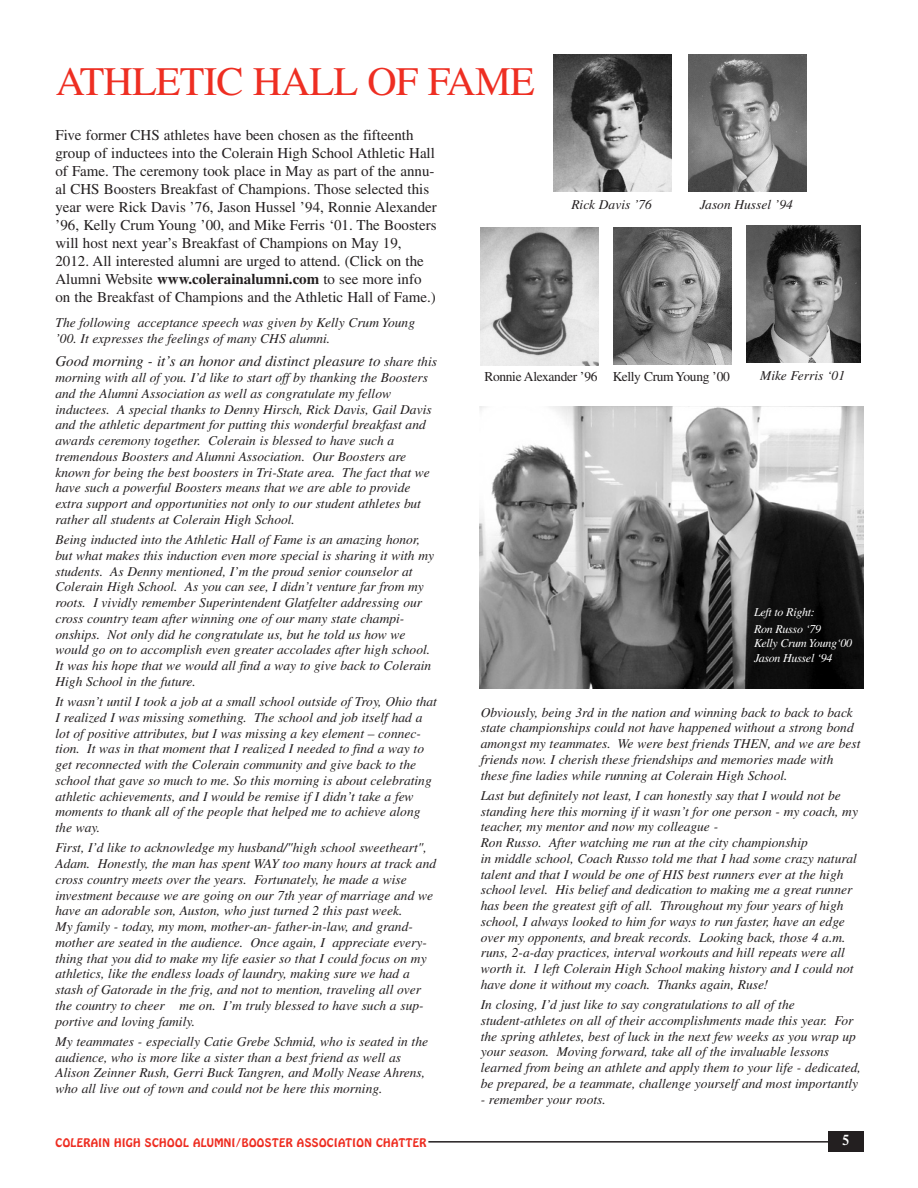
<style>
.page{position:relative;width:918px;height:1188px;background:#fff}
.page>*{position:absolute;margin:0;border:0;box-sizing:border-box;transform-origin:0 0}
.t1{font:40.5px "Times";letter-spacing:-.02em;color:#ee2e22}
.t2{font:15px/18px "Times";color:#231f20}
.t3{font:italic 15px "Times";color:#231f20}
.t4{font:600 15px "Times";color:#fff}
.t5{font:italic 13.5px/15.8px "Times";color:#231f20}
.t6{font:13.5px "Times";letter-spacing:-.025em;color:#231f20}
.t7{font:italic 12px/17px "Times";letter-spacing:-.025em;color:#fff}
.t8{font:10.5px "Hobo";letter-spacing:.04em;color:#ee2e22}
.s1{font-weight:700}
.s2{font-size:13.5px}
</style>
<div class="page">
<div style="left:828px;top:1131px;width:36px;height:20px;background:#231f20"></div>
<hr style="left:428px;top:1141px;width:402px;height:2px;background:#231f20">
<img style="left:479px;top:407px;width:385px;height:281px">
<img style="left:553px;top:54px;width:118px;height:138px">
<img style="left:480px;top:227px;width:118px;height:138px">
<img style="left:614px;top:227px;width:118px;height:138px">
<img style="left:688px;top:54px;width:118px;height:138px">
<img style="left:746px;top:225px;width:115px;height:138px">
<h1 class="t1" style="left:56px;top:67px;width:480px">ATHLETIC HALL OF FAME</h1>
<p class="t2" style="left:55px;top:128px;width:383px">Five former CHS athletes have been chosen as the fifteenth group of inductees into the Colerain High School Athletic Hall of Fame. The ceremony took place in May as part of the annu&shy;al CHS Boosters Breakfast of Champions. Those selected this year were Rick Davis ’76, Jason Hussel ’94, Ronnie Alexander ’96, Kelly Crum Young ’00, and Mike Ferris ‘01. The Boosters will host next year’s Breakfast of Champions on May 19, 2012. All interested alumni are urged to attend. (Click on the Alumni Website <span class="s1">www.colerainalumni.com</span> to see more info on the Breakfast of Champions and the Athletic Hall of Fame.)</p>
<p class="t5" style="left:56px;top:315px;width:361px;line-height:16.2px">The following acceptance speech was given by Kelly Crum Young ’00. It expresses the feelings of many CHS alumni.</p>
<p class="t3" style="left:56px;top:356px;width:383px">Good morning - it’s an honor and distinct pleasure to <span class="s2">share this</span></p>
<p class="t5" style="left:56px;top:371px;width:378px">morning with all of you. I’d like to start off by thanking the Boosters and the Alumni Association as well as congratulate my fellow inductees. A special thanks to Denny Hirsch, Rick Davis, Gail Davis and the athletic department for putting this wonderful breakfast and awards ceremony together. Colerain is blessed to have such a tremendous Boosters and Alumni Association. Our Boosters are known for being the best boosters in Tri-State area. The fact that we have such a powerful Boosters means that we are able to provide extra support and opportunities not only to our student athletes but rather all students at Colerain High School.</p>
<p class="t5" style="left:56px;top:533px;width:380px">Being inducted into the Athletic Hall of Fame is an amazing honor, but what makes this induction even more special is sharing it with my students. As Denny mentioned, I’m the proud senior counselor at Colerain High School. As you can see, I didn’t venture far from my roots. I vividly remember Superintendent Glatfelter addressing our cross country team after winning one of our many state champi&shy;onships. Not only did he congratulate us, but he told us how we would go on to accomplish even greater accolades after high school.<br>It was his hope that we would all find a way to give back to Colerain High School in the future.</p>
<p class="t5" style="left:56px;top:695px;width:383px">It wasn’t until I took a job at a small school outside of Troy, Ohio that I realized I was missing something. The school and job itself had a lot of positive attributes, but I was missing a key element – connec&shy;tion. It was in that moment that I realized I needed to find a way to get reconnected with the Colerain community and give back to the school that gave so much to me. So this morning is about celebrating athletic achievements, and I would be remise if I didn’t take a few moments to thank all of the people that helped me to achieve along the way.</p>
<p class="t5" style="left:56px;top:841px;width:382px">First, I’d like to acknowledge my husband/"high school sweetheart", Adam. Honestly, the man has spent WAY too many hours at track and cross country meets over the years. Fortunately, he made a wise investment because we are going on our 7th year of marriage and we have an adorable son, Auston, who just turned 2 this past week.<br>My family - today, my mom, mother-an- father-in-law, and grand&shy;mother are seated in the audience. Once again, I appreciate every&shy;thing that you did to make my life easier so that I could focus on my athletics, like the endless loads of laundry, making sure we had a stash of Gatorade in the frig, and not to mention, traveling all over the country to cheer me on. I’m truly blessed to have such a sup&shy;portive and loving family.</p>
<p class="t5" style="left:56px;top:1035px;width:374px">My teammates - especially Catie Grebe Schmid, who is seated in the audience, who is more like a sister than a best friend as well as Alison Zeinner Rush, Gerri Buck Tangren, and Molly Nease Ahrens, who all live out of town and could not be here this morning.</p>
<p class="t5" style="left:571px;top:198px;width:82px">Rick Davis ’76</p>
<p class="t5" style="left:700px;top:198px;width:95px">Jason Hussel ’94</p>
<p class="t6" style="left:484px;top:372px;width:247px">Ronnie Alexander ’96 Kelly Crum Young ’00</p>
<p class="t5" style="left:760px;top:369px;width:86px">Mike Ferris ‘01</p>
<p class="t7" style="left:754px;top:605px;width:68px">Left to Right:<br>Ron Russo ‘79</p>
<p class="t7" style="left:754px;top:637px;width:100px;line-height:14.4px">Kelly Crum Young‘00<br>Jason Hussel ‘94</p>
<p class="t5" style="left:481px;top:705px;width:381px">Obviously, being 3rd in the nation and winning back to back to back state championships could not have happened without a strong bond amongst my teammates. We were best friends THEN, and we are best friends now. I cherish these friendships and memories made with these fine ladies while running at Colerain High School.</p>
<p class="t5" style="left:481px;top:789px;width:379px">Last but definitely not least, I can honestly say that I would not be standing here this morning if it wasn’t for one person - my coach, my teacher, my mentor and now my colleague -<br>Ron Russo. After watching me run at the city championship<br>in middle school, Coach Russo told me that I had some crazy natural talent and that I would be one of HIS best runners ever at the high school level. His belief and dedication to making me a great runner has been the greatest gift of all. Throughout my four years of high school, I always looked to him for ways to run faster, have an edge over my opponents, and break records. Looking back, those 4 a.m. runs, 2-a-day practices, interval workouts and hill repeats were all worth it. I left Colerain High School making history and I could not have done it without my coach. Thanks again, Ruse!</p>
<p class="t5" style="left:481px;top:998px;width:382px">In closing, I’d just like to say congratulations to all of the student-athletes on all of their accomplishments made this year. For the spring athletes, best of luck in the next few weeks as you wrap up your season. Moving forward, take all of the invaluable lessons learned from being an athlete and apply them to your life - dedicated, be prepared, be a teammate, challenge yourself and most importantly</p>
<p class="t5" style="left:481px;top:1092px;width:127px">- remember your roots.</p>
<p class="t8" style="left:56px;top:1137px;width:372px">COLERAIN HIGH SCHOOL ALUMNI/BOOSTER ASSOCIATION CHATTER</p>
<p class="t4" style="left:842px;top:1134px;width:9px">5</p>
</div>
